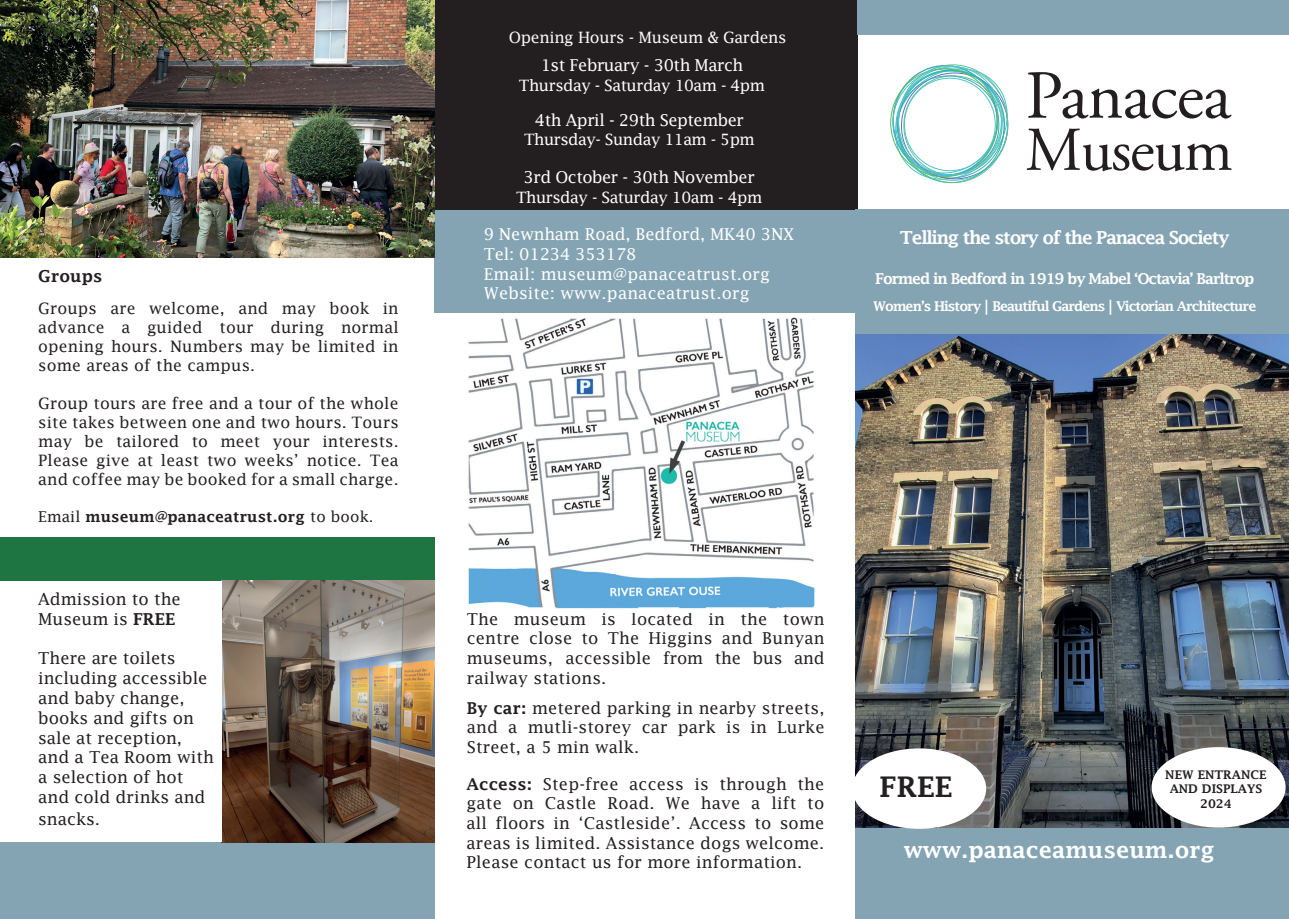
<style>
.page{position:relative;width:1289px;height:919px;background:#fff}
.page>*{position:absolute;margin:0;border:0;box-sizing:border-box;transform-origin:0 0}
.t1{font:600 28.5px "Lucida Fax";color:#231f20}
.t2{font:600 22.5px "Lucida Fax";color:#fff}
.t3{font:600 18px "Lucida Fax";letter-spacing:-.07em;color:#fff}
.t4{font:16.5px/19.8px "Lucida Fax";color:#231f20}
.t5{font:600 16.5px "Lucida Fax";letter-spacing:.01em;color:#231f20}
.t6{font:16.35px/19.6px "Lucida Fax";letter-spacing:.01em;color:#231f20;text-align:justify}
.t7{font:16.35px/19.6px "Lucida Fax";letter-spacing:.01em;color:#fff}
.t8{font:16.35px "Lucida Fax";letter-spacing:-.03em;color:#fff}
.t9{font:15.75px/18.9px "Lucida Fax";letter-spacing:.01em;color:#231f20;text-align:justify}
.t10{font:15.6px "Lucida Fax";letter-spacing:-.03em;color:#fff}
.t11{font:15.6px "Lucida Fax";letter-spacing:-.02em;color:#fcfcfc}
.t12{font:600 15px "Lucida Fax";letter-spacing:-.07em;color:#fff}
.t13{font:600 15px "Lucida Fax";letter-spacing:.01em;color:#231f20}
.t14{font:600 13.5px "Lucida Fax";letter-spacing:-.07em;color:#fff}
.t15{font:600 12px/14.4px "Lucida Fax";color:#231f20;text-align:center}
.s1{font-weight:400}
.s2{font-weight:600}
.s3{font-family:"Garamond Premr Pro Bd Capt";font-weight:400;font-size:15px}
</style>
<div class="page">
<div style="left:434px;top:209px;width:426px;height:104px;background:#85a4b3"></div>
<div style="left:434px;top:0;width:423px;height:209px;background:#231f20"></div>
<svg style="left:1028px;top:72px;width:203px;height:46px"></svg>
<svg style="left:1026px;top:129px;width:205px;height:42px"></svg>
<svg style="left:890px;top:65px;width:119px;height:118px"></svg>
<div style="left:855px;top:209px;width:433px;height:126px;background:#85a4b3"></div>
<div style="left:0;top:537px;width:434px;height:44px;background:#1e7542"></div>
<div style="left:0;top:827px;width:434px;height:91px;background:#85a4b3"></div>
<img style="left:468px;top:317px;width:347px;height:292px">
<img style="left:0;top:0;width:434px;height:257px">
<div style="left:855px;top:827px;width:433px;height:91px;background:#85a4b3"></div>
<img style="left:855px;top:334px;width:433px;height:493px">
<div style="left:852px;top:748px;width:134px;height:80px;background:#fff;border-radius:50%"></div>
<img style="left:222px;top:581px;width:212px;height:261px">
<div style="left:857px;top:0;width:431px;height:34px;background:#85a4b3"></div>
<div style="left:0;top:581px;width:222px;height:260px;background:#fff"></div>
<div style="left:1151px;top:747px;width:134px;height:80px;background:#fff;border-radius:50%"></div>
<p class="t5" style="left:38px;top:267px;width:66px">Groups</p>
<p class="t9" style="left:38px;top:298px;width:362px">Groups are welcome, and may book in advance a guided tour during normal opening hours. Numbers may be limited in some areas of the campus.</p>
<p class="t9" style="left:38px;top:394px;width:362px">Group tours are free and a tour of the whole site takes between one and two hours. Tours may be tailored to meet your interests.<br>Please give at least two weeks’ notice. Tea and coffee may be booked for a small charge.</p>
<p class="t13" style="left:38px;top:508px;width:337px"><span class="s1">Email</span> museum@panaceatrust.org <span class="s1">to book.</span></p>
<p class="t4" style="left:38px;top:589px;width:144px">Admission to the<br>Museum is <span class="s2">FREE</span></p>
<p class="t4" style="left:38px;top:648px;width:177px">There are toilets including accessible and baby change, books and gifts on sale at reception, and a Tea Room with a selection of hot and cold drinks and</p>
<p class="t4" style="left:38px;top:808px;width:63px">snacks.</p>
<p class="t11" style="left:509px;top:28px;width:279px">Opening Hours - Museum &amp; Gardens</p>
<p class="t8" style="left:540px;top:56px;width:204px">1st February - 30th March</p>
<p class="t10" style="left:519px;top:76px;width:248px">Thursday - Saturday 10am - 4pm</p>
<p class="t8" style="left:535px;top:110px;width:210px">4th April - 29th September</p>
<p class="t10" style="left:524px;top:130px;width:232px">Thursday- Sunday 11am - 5pm</p>
<p class="t8" style="left:523px;top:167px;width:233px">3rd October - 30th November</p>
<p class="t10" style="left:516px;top:188px;width:248px">Thursday - Saturday 10am - 4pm</p>
<p class="t7" style="left:484px;top:224px;width:311px">9 Newnham Road, Bedford, MK40 3NX<br>Tel: 01234 353178<br>Email: museum@panaceatrust.org<br>Website: www.panaceatrust.org</p>
<p class="t3" style="left:900px;top:227px;width:331px">Telling the story of the Panacea Society</p>
<p class="t12" style="left:875px;top:270px;width:381px">Formed in Bedford in 1919 by Mabel ‘Octavia’ Barltrop</p>
<p class="t14" style="left:873px;top:299px;width:385px">Women’s History <span class="s3">|</span> Beautiful Gardens <span class="s3">|</span> Victorian Architecture</p>
<p class="t6" style="left:467px;top:609px;width:359px">The museum is located in the town centre close to The Higgins and Bunyan museums, accessible from the bus and railway stations.</p>
<p class="t6" style="left:467px;top:697px;width:359px"><span class="s2">By car:</span> metered parking in nearby streets, and a mutli-storey car park is in Lurke Street, a 5 min walk.</p>
<p class="t6" style="left:466px;top:773px;width:359px"><span class="s2">Access:</span> Step-free access is through the gate on Castle Road. We have a lift to all floors in ‘Castleside’. Access to some areas is limited. Assistance dogs welcome.<br>Please contact us for more information.</p>
<h1 class="t1" style="left:879px;top:770px;width:74px">FREE</h1>
<p class="t15" style="left:1165px;top:767px;width:103px">NEW ENTRANCE<br>AND DISPLAYS<br>2024</p>
<h2 class="t2" style="left:903px;top:837px;width:312px">www.panaceamuseum.org</h2>
</div>
